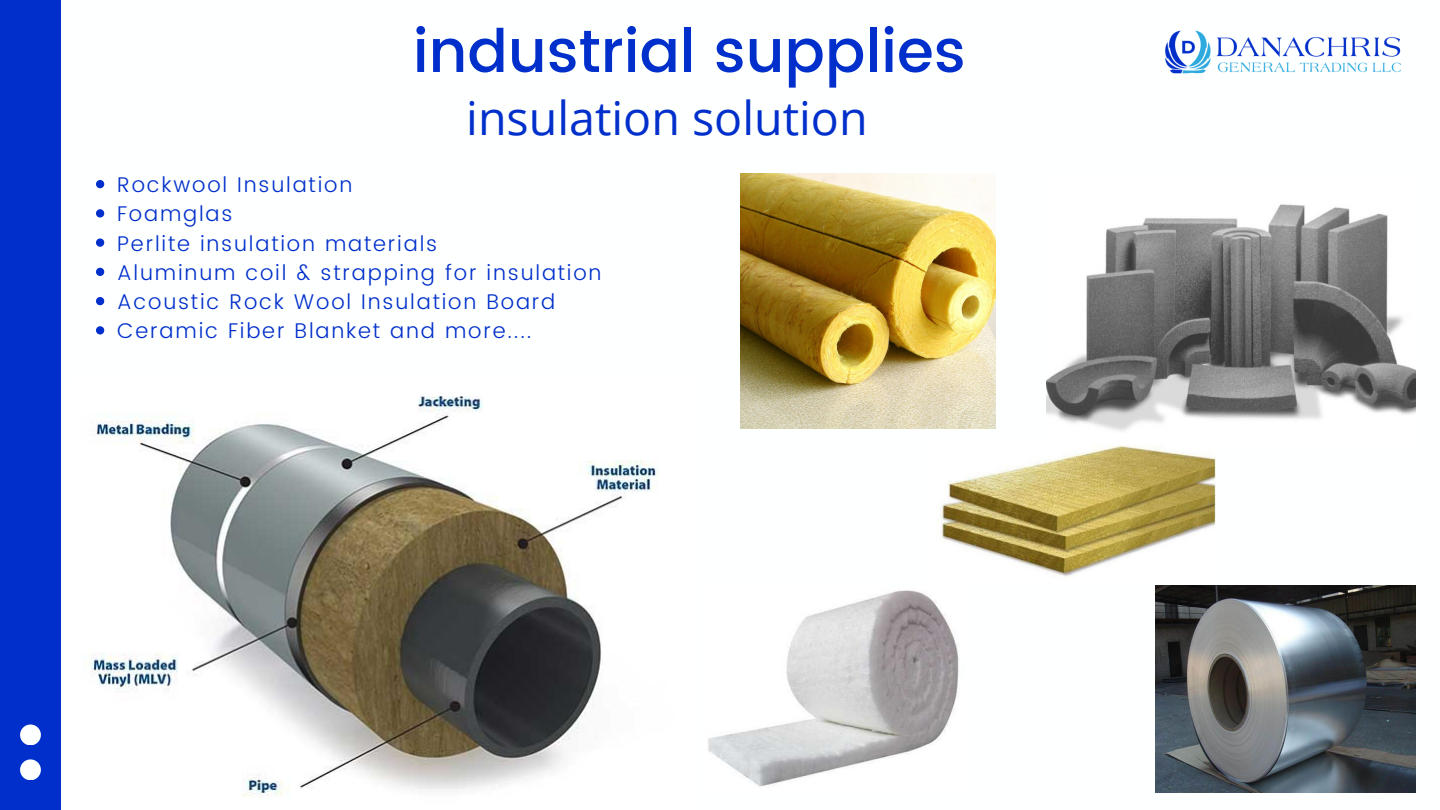
<style>
.page{position:relative;width:1440px;height:810px;background:#fff}
.page>*{position:absolute;margin:0;border:0;box-sizing:border-box;transform-origin:0 0}
.t1{font:500 59.7px "Poppins";color:#002fcb}
.t2{font:46.6px "Open Sans";color:#002fcb}
.t3{font:300 21.3px/29.2px "Poppins";letter-spacing:.085em;color:#002fcb}
</style>
<div class="page">
<div style="left:0;top:0;width:61px;height:810px;background:#002fcb"></div>
<div style="left:20px;top:759px;width:21px;height:21px;background:#feffff;border-radius:50%"></div>
<div style="left:20px;top:724px;width:21px;height:21px;background:#feffff;border-radius:50%"></div>
<img style="left:1165px;top:30px;width:236px;height:44px">
<img style="left:941px;top:445px;width:274px;height:132px">
<img style="left:1155px;top:586px;width:261px;height:206px">
<img style="left:708px;top:590px;width:251px;height:197px">
<img style="left:90px;top:396px;width:569px;height:401px">
<img style="left:1046px;top:204px;width:369px;height:227px">
<img style="left:740px;top:173px;width:256px;height:256px">
<svg style="left:96px;top:180px;width:8px;height:8px"></svg>
<svg style="left:96px;top:209px;width:8px;height:9px"></svg>
<svg style="left:96px;top:238px;width:8px;height:9px"></svg>
<svg style="left:96px;top:268px;width:8px;height:8px"></svg>
<svg style="left:96px;top:297px;width:8px;height:8px"></svg>
<svg style="left:96px;top:326px;width:8px;height:8px"></svg>
<h1 class="t1" style="left:413px;top:16px;width:554px">industrial supplies</h1>
<h2 class="t2" style="left:466px;top:86px;width:403px">insulation solution</h2>
<p class="t3" style="left:117px;top:170px;width:486px">Rockwool Insulation<br>Foamglas<br>Perlite insulation materials<br>Aluminum coil &amp; strapping for insulation<br>Acoustic Rock Wool Insulation Board<br>Ceramic Fiber Blanket and more....</p>
</div>
